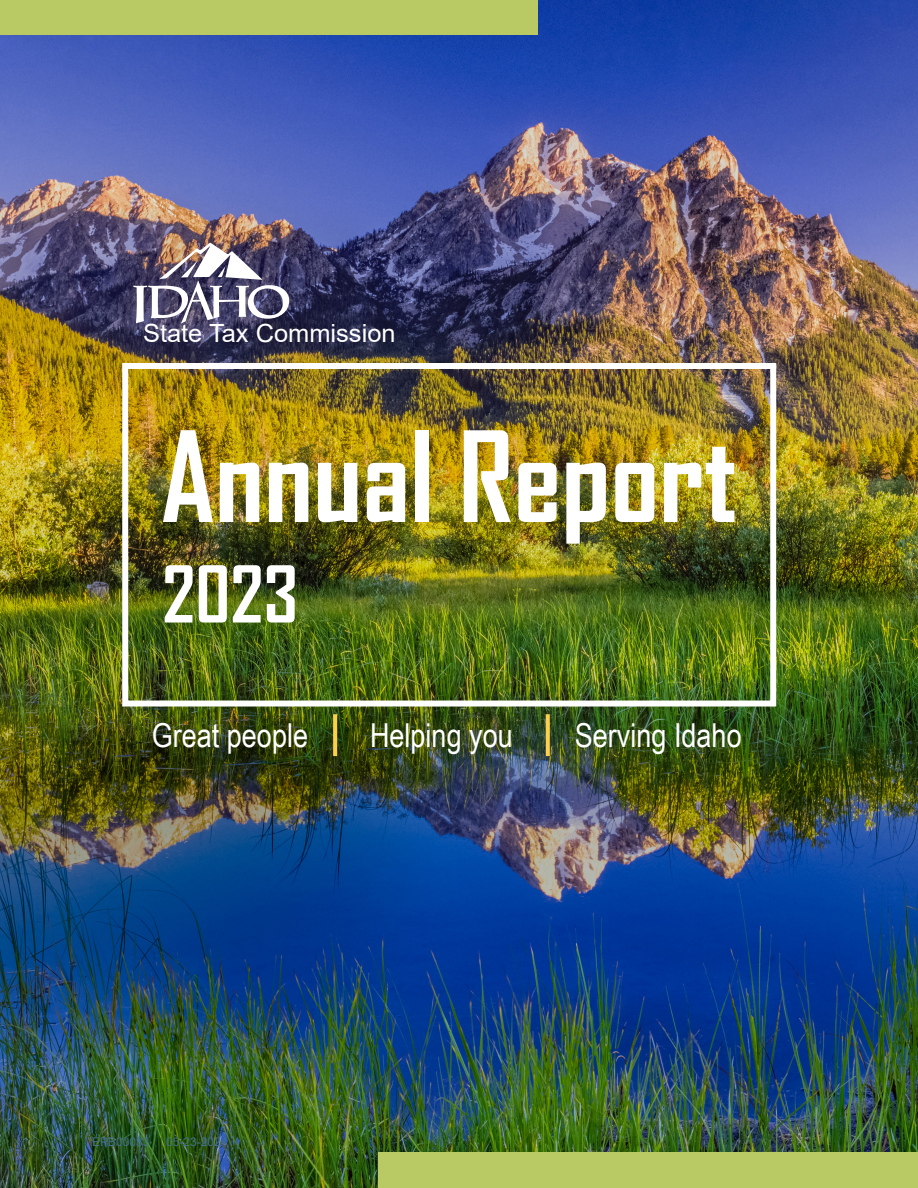
<style>
.page{position:relative;width:918px;height:1188px;background:#fff}
.page>*{position:absolute;margin:0;border:0;box-sizing:border-box;transform-origin:0 0}
.t1{font:700 120px "Agency FB";color:#fff}
.t2{font:700 75px "Agency FB";color:#fff}
.t3{font:33px "Arial Narrow";color:#fff}
.t4{font:25.05px "Arial";color:#fff}
.t5{font:12px "Arial";color:#436f8a}
</style>
<div class="page">
<img style="left:0;top:0;width:918px;height:1188px">
<div style="left:0;top:0;width:538px;height:34px;background:#b9c963"></div>
<div style="left:379px;top:1152px;width:539px;height:36px;background:#b9c963"></div>
<svg style="left:333px;top:714px;width:4px;height:42px"></svg>
<svg style="left:546px;top:714px;width:4px;height:42px"></svg>
<svg style="left:133px;top:243px;width:156px;height:81px"></svg>
<div style="left:122px;top:363px;width:654px;height:344px;border:6px solid #fff"></div>
<p class="t4" style="left:143px;top:316px;width:254px">State Tax Commission</p>
<h1 class="t1" style="left:161px;top:402px;width:578px">Annual Report</h1>
<h2 class="t2" style="left:162px;top:548px;width:137px">2023</h2>
<p class="t3" style="left:152px;top:711px;width:158px">Great people</p>
<p class="t3" style="left:370px;top:711px;width:144px">Helping you</p>
<p class="t3" style="left:575px;top:711px;width:168px">Serving Idaho</p>
<p class="t5" style="left:92px;top:1133px;width:59px">EPB00033</p>
<p class="t5" style="left:166px;top:1133px;width:63px">05-23-2024</p>
</div>
